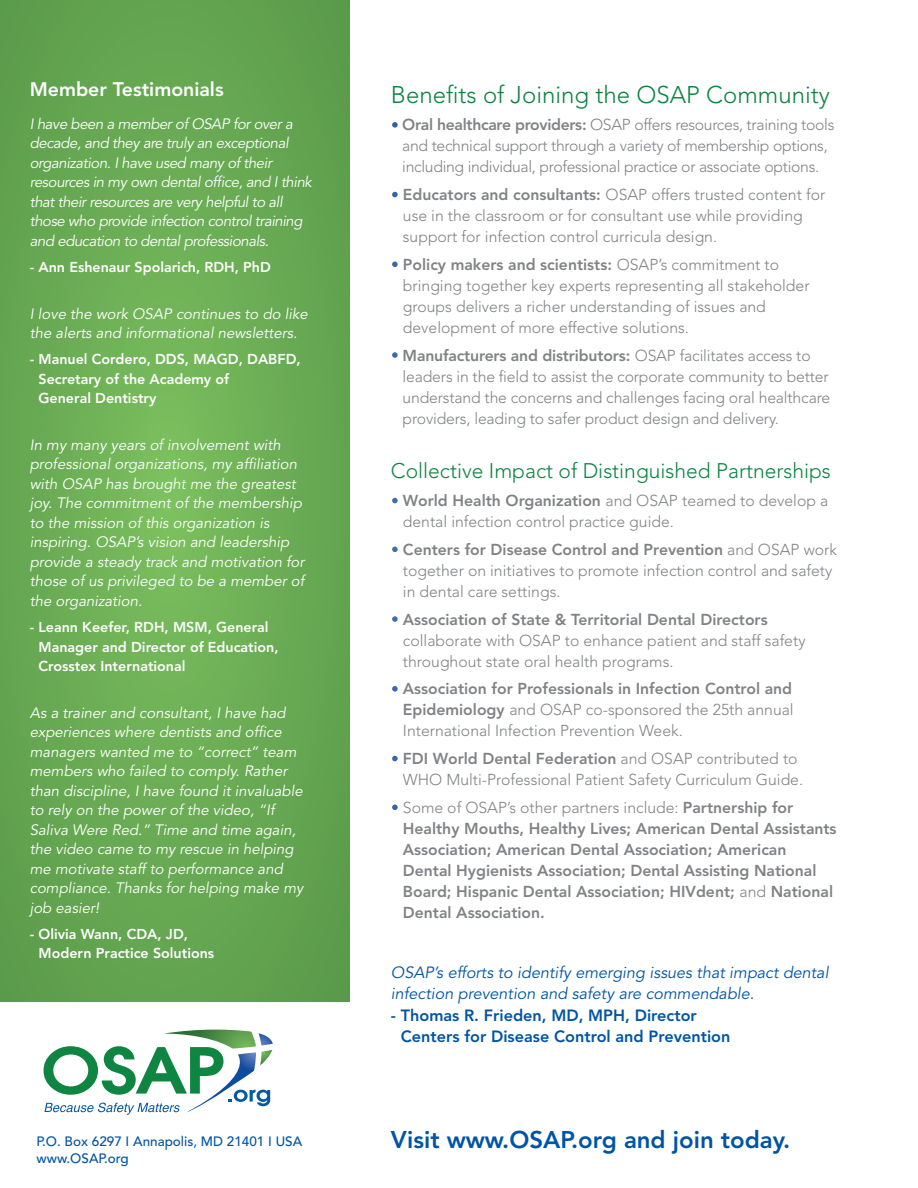
<style>
.page{position:relative;width:918px;height:1188px;background:#fff}
.page>*{position:absolute;margin:0;border:0;box-sizing:border-box;transform-origin:0 0}
.t1{font:300 24px "Avenir";color:#0d8442}
.t2{font:800 24px "Avenir";color:#0054a4}
.t3{font:300 21px "Avenir";color:#0d8442}
.t4{font:800 19.5px "Avenir";color:#fff}
.t5{font:italic 16.2px/21px "Avenir";color:#0054a4}
.t6{font:800 16.2px/21px "Avenir";color:#0054a4}
.t7{font:300 15.75px/21px "Avenir";color:#808285}
.t8{font:800 15.75px/21px "Avenir";color:#808285}
.t9{font:300 15.75px/21px "Avenir";letter-spacing:-.02em;color:#808285;text-align:center}
.t10{font:italic 15px/19.5px "Avenir";color:#fff}
.t11{font:italic 15px/19.5px "Avenir";letter-spacing:-.03em;color:#fff}
.t12{font:800 14.25px/19.5px "Avenir";color:#fff}
.t13{font:500 13.5px/16.5px "Avenir";color:#0054a4}
.s1{color:#fff}
.s2{font-weight:800}
.s3{font-weight:300;color:#fff}
.s4{font-weight:300}
</style>
<div class="page">
<svg style="left:44px;top:1030px;width:229px;height:85px"></svg>
<svg style="left:0;top:0;width:350px;height:1001px;background:#68a953"></svg>
<p class="t4" style="left:30px;top:78px;width:195px">Member Testimonials</p>
<p class="t11" style="left:30px;top:114px;width:283px">I have been a member of OSAP for over a decade, and they are truly an exceptional organization. I have used many of their resources in my own dental office, and I think that their resources are very helpful to all those who provide infection control training and education to dental professionals.</p>
<p class="t12" style="left:30px;top:257px;width:243px">- Ann Eshenaur Spolarich, RDH, PhD</p>
<p class="t10" style="left:30px;top:304px;width:279px">I love the work OSAP continues to do like the alerts and informational newsletters.</p>
<p class="t12" style="left:39px;top:350px;width:264px;text-indent:-9px">- Manuel Cordero, DDS, MAGD, DABFD,<br>Secretary of the Academy of<br>General Dentistry</p>
<p class="t10" style="left:30px;top:435px;width:276px">In my many years of involvement with professional organizations, my affiliation with OSAP has brought me the greatest joy. The commitment of the membership to the mission of this organization is inspiring. OSAP’s vision and leadership provide a steady track and motivation for those of us privileged to be a member of the organization.</p>
<p class="t12" style="left:39px;top:617px;width:242px;text-indent:-9px">- Leann Keefer, RDH, MSM, General<br>Manager and Director of Education,<br>Crosstex International</p>
<p class="t10" style="left:30px;top:703px;width:275px">As a trainer and consultant, I have had experiences where dentists and office managers wanted me to “correct” team members who failed to comply. Rather than discipline, I have found it invaluable to rely on the power of the video, “If Saliva Were Red.” Time and time again, the video came to my rescue in helping me motivate staff to performance and compliance. Thanks for helping make my job easier!</p>
<p class="t12" style="left:39px;top:924px;width:177px;text-indent:-9px">- Olivia Wann, CDA, JD,<br>Modern Practice Solutions</p>
<p class="t13" style="left:37px;top:1134px;width:267px">P.O. Box 6297 I Annapolis, MD 21401 I USA www.OSAP.org</p>
<h1 class="t1" style="left:391px;top:80px;width:440px">Benefits of Joining the OSAP Community</h1>
<p class="t9" style="left:391px;top:114px;width:445px"><span class="s1">•</span> <span class="s2">Oral healthcare providers:</span> OSAP offers resources, training tools and technical support through a variety of membership options, including individual, professional practice or associate options.</p>
<p class="t7" style="left:403px;top:184px;width:424px;text-indent:-12px"><span class="s1">•</span> <span class="s2">Educators and consultants:</span> OSAP offers trusted content for use in the classroom or for consultant use while providing support for infection control curricula design.</p>
<p class="t7" style="left:403px;top:254px;width:408px;text-indent:-12px"><span class="s1">•</span> <span class="s2">Policy makers and scientists:</span> OSAP’s commitment to bringing together key experts representing all stakeholder groups delivers a richer understanding of issues and development of more effective solutions.</p>
<p class="t7" style="left:403px;top:345px;width:429px;text-indent:-12px"><span class="s1">•</span> <span class="s2">M anufacturers and distributors:</span> OSAP facilitates access to leaders in the field to assist the corporate community to better understand the concerns and challenges facing oral healthcare providers, leading to safer product design and delivery.</p>
<h2 class="t3" style="left:391px;top:459px;width:441px">Collective Impact of Distinguished Partnerships</h2>
<p class="t7" style="left:403px;top:490px;width:427px;text-indent:-12px"><span class="s1">•</span> <span class="s2">World Health Organization</span> and OSAP teamed to develop a dental infection control practice guide.</p>
<p class="t7" style="left:403px;top:539px;width:436px;text-indent:-12px"><span class="s1">•</span> <span class="s2">Centers for Disease Control and Prevention</span> and OSAP work together on initiatives to promote infection control and safety in dental care settings.</p>
<p class="t7" style="left:403px;top:609px;width:404px;text-indent:-12px"><span class="s1">•</span> <span class="s2">Association of State &amp; Territorial Dental Directors </span>collaborate with OSAP to enhance patient and staff safety throughout state oral health programs.</p>
<p class="t7" style="left:403px;top:678px;width:392px;text-align:justify;text-indent:-12px"><span class="s1">•</span> <span class="s2">Association for Professionals in Infection Control and Epidemiology</span> and OSAP co-sponsored the 25th annual International Infection Prevention Week.</p>
<p class="t7" style="left:403px;top:748px;width:402px;text-indent:-12px"><span class="s1">•</span> <span class="s2">FDI World Dental Federation</span> and OSAP contributed to<br>WHO Multi-Professional Patient Safety Curriculum Guide.</p>
<p class="t8" style="left:403px;top:797px;width:435px;text-indent:-12px"><span class="s3">•</span> <span class="s4">Some of OSAP’s other partners include:</span> Partnership for Healthy M ouths, Healthy Lives; American Dental Assistants Association; American Dental Association; American Dental Hygienists Association; Dental Assisting N ational Board; Hispanic Dental Association; HIVdent; <span class="s4">and</span> National Dental Association.</p>
<p class="t5" style="left:391px;top:963px;width:439px">OSAP’s efforts to identify emerging issues that impact dental infection prevention and safety are commendable.</p>
<p class="t6" style="left:401px;top:1004px;width:331px;text-indent:-10px">- Thomas R. Frieden, M D, M PH, Director<br>Centers for Disease Control and Prevention</p>
<h1 class="t2" style="left:391px;top:1126px;width:401px">Visit www.OSAP.org and join today.</h1>
</div>
